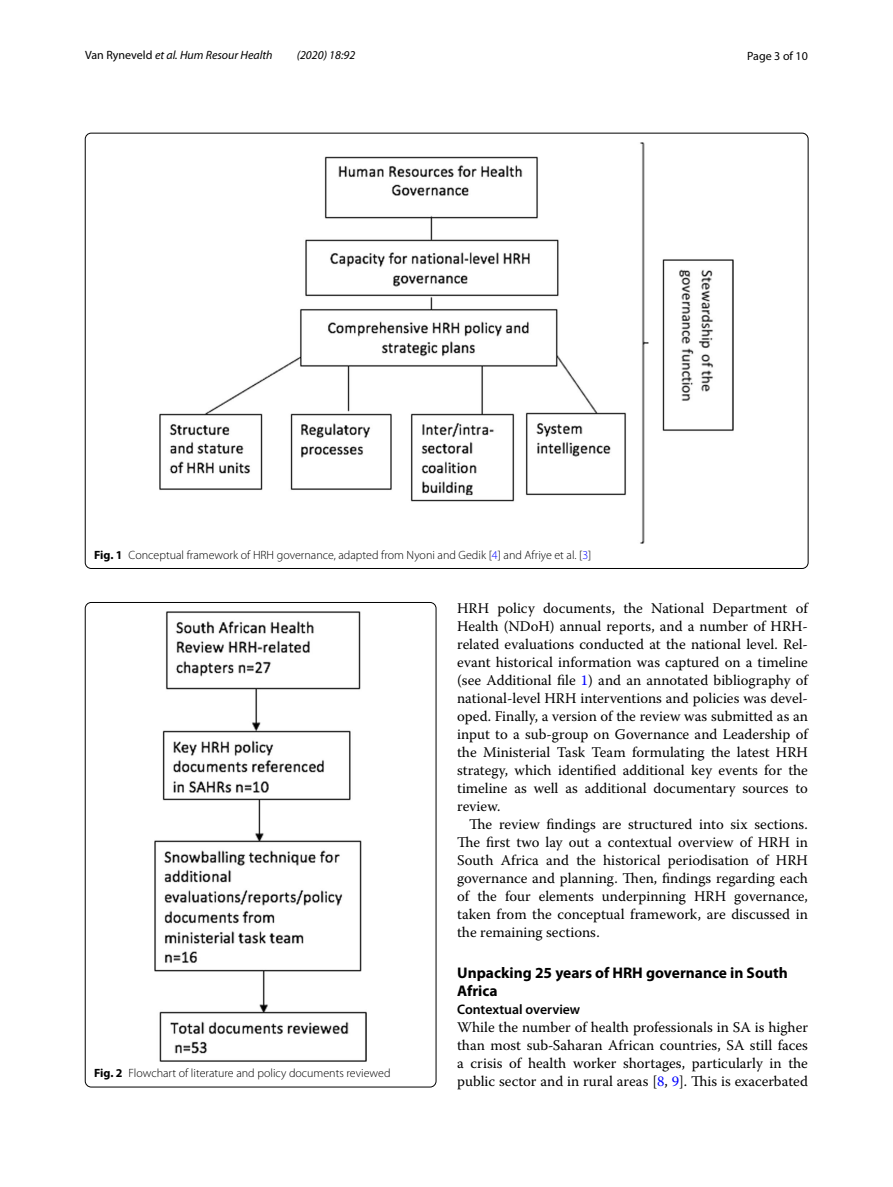
<style>
.page{position:relative;width:893px;height:1187px;background:#fff}
.page>*{position:absolute;margin:0;border:0;box-sizing:border-box;transform-origin:0 0}
.t1{font:700 15.45px/18px "Myriad Pro";color:#000}
.t2{font:14.7px/18px "Warnock Pro";color:#000;text-align:justify}
.t3{font:600 13.8px "Myriad Pro";color:#000}
.t4{font:300 12px "Myriad Pro";color:#000}
.t5{font:italic 12px "Myriad Pro";color:#000}
.t6{font:12px "Myriad Pro";color:#000}
.s1{font-style:normal}
.s2{font-weight:700}
.s3{color:#00f}
</style>
<div class="page">
<img style="left:160px;top:142px;width:574px;height:401px">
<img style="left:154px;top:611px;width:213px;height:450px">
<p class="t5" style="left:85px;top:48px;width:189px"><span class="s1">Van Ryneveld</span> et al. Hum Resour Health</p>
<p class="t5" style="left:297px;top:48px;width:60px">(2020) 18:92</p>
<p class="t6" style="left:747px;top:48px;width:62px">Page 3 of 10</p>
<p class="t4" style="left:94px;top:548px;width:499px"><span class="s2">Fig. 1</span> Conceptual framework of HRH governance, adapted from Nyoni and Gedik [<span class="s3">4</span>] and Afriye et al. [<span class="s3">3</span>]</p>
<p class="t4" style="left:94px;top:1065px;width:298px"><span class="s2">Fig. 2</span> Flowchart of literature and policy documents reviewed</p>
<p class="t2" style="left:457px;top:598px;width:352px">HRH policy documents, the National Department of Health (NDoH) annual reports, and a number of HRH&shy;related evaluations conducted at the national level. Rel&shy;evant historical information was captured on a timeline (see Additional file <span class="s3">1</span>) and an annotated bibliography of national-level HRH interventions and policies was devel&shy;oped. Finally, a version of the review was submitted as an input to a sub-group on Governance and Leadership of the Ministerial Task Team formulating the latest HRH strategy, which identified additional key events for the timeline as well as additional documentary sources to review.</p>
<p class="t2" style="left:457px;top:814px;width:352px;text-indent:12px">The review findings are structured into six sections.<br>The first two lay out a contextual overview of HRH in South Africa and the historical periodisation of HRH governance and planning. Then, findings regarding each of the four elements underpinning HRH governance, taken from the conceptual framework, are discussed in the remaining sections.</p>
<p class="t1" style="left:457px;top:963px;width:332px">Unpacking 25 years of HRH governance in South<br>Africa</p>
<p class="t3" style="left:457px;top:1000px;width:125px">Contextual overview</p>
<p class="t2" style="left:457px;top:1017px;width:352px">While the number of health professionals in SA is higher than most sub-Saharan African countries, SA still faces a crisis of health worker shortages, particularly in the public sector and in rural areas [<span class="s3">8</span>, <span class="s3">9</span>]. This is exacerbated</p>
</div>
